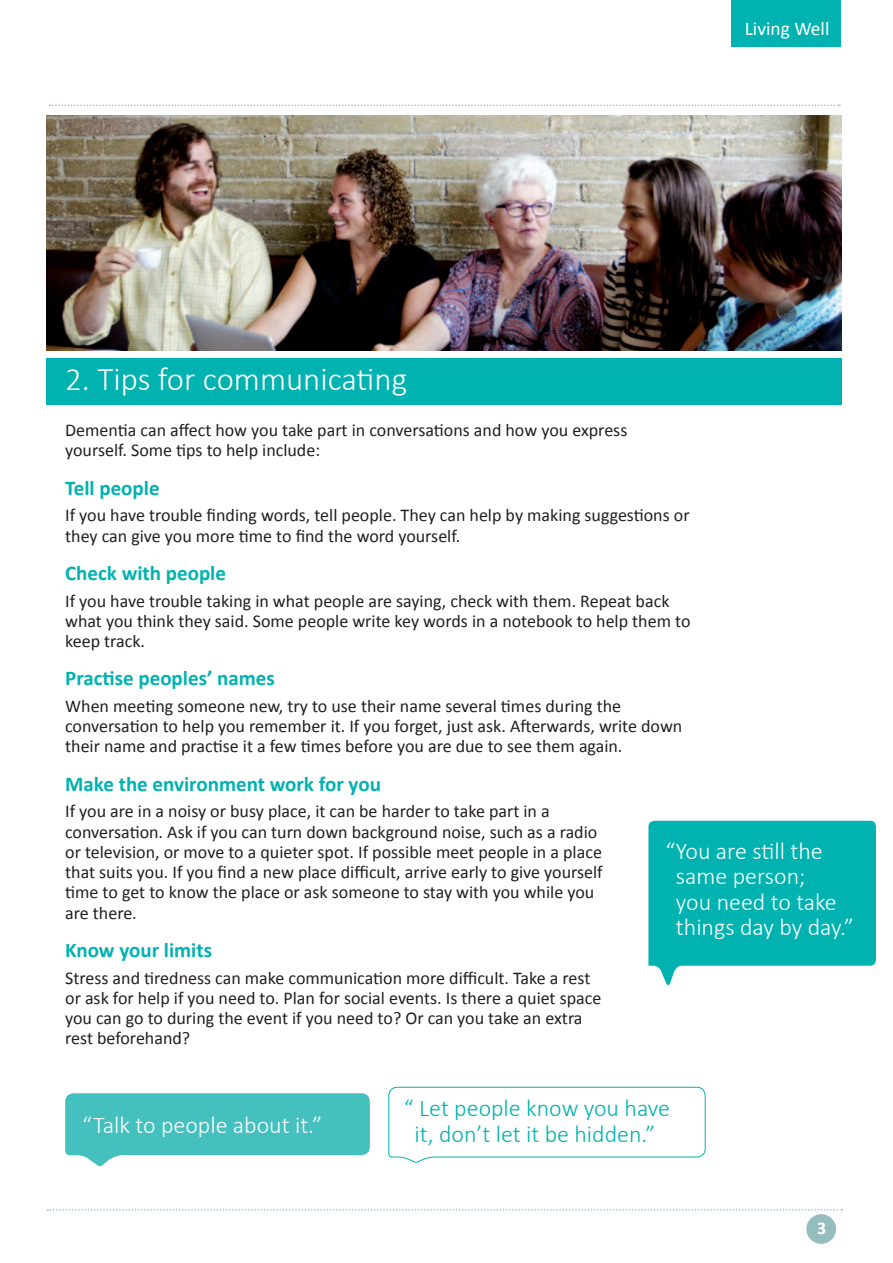
<style>
.page{position:relative;width:893px;height:1263px;background:#fff}
.page>*{position:absolute;margin:0;border:0;box-sizing:border-box;transform-origin:0 0}
.Body_Copy_Main_Headi{font:300 33px "Calibri";color:#fff}
.quote{font:300 24px/25.5px "Calibri";color:#fff}
.quote-2{font:300 24px/25.5px "Calibri";color:#00b2b0;text-align:center}
.Body_Copy_Sub_Headin{font:700 21px "Calibri";color:#00b2b0}
.t1{font:19.35px "Calibri";color:#fff}
.Body_Copy_-_Calibri{font:18px/20.2px "Calibri";color:#231f20}
.t2{font:700 18px "Calibri";color:#fff}
</style>
<div class="page">
<div style="left:806px;top:1214px;width:30px;height:30px;background:#95bdbe;border-radius:50%"></div>
<svg style="left:50px;top:105px;width:790px;height:1px"></svg>
<svg style="left:48px;top:1209px;width:794px;height:1px"></svg>
<div style="left:732px;top:0;width:109px;height:46px;background:#00b2b0"></div>
<div style="left:47px;top:358px;width:795px;height:47px;background:#00b2b0"></div>
<img style="left:47px;top:116px;width:795px;height:235px">
<svg style="left:388px;top:1086px;width:318px;height:77px"></svg>
<svg style="left:65px;top:1093px;width:305px;height:74px;background:#61c9c9"></svg>
<svg style="left:648px;top:821px;width:228px;height:165px;background:#1fbbb9"></svg>
<p class="t1" style="left:745px;top:16px;width:86px">Living Well</p>
<p class="Body_Copy_Main_Headi" style="left:65px;top:359px;width:343px">2. Tips for communicating</p>
<p class="Body_Copy_-_Calibri" style="left:65px;top:420px;width:564px">Dementia can affect how you take part in conversations and how you express yourself. Some tips to help include:</p>
<p class="Body_Copy_Sub_Headin" style="left:65px;top:474px;width:96px">Tell people</p>
<p class="Body_Copy_-_Calibri" style="left:65px;top:505px;width:626px">If you have trouble finding words, tell people. They can help by making suggestions or they can give you more time to find the word yourself.</p>
<p class="Body_Copy_Sub_Headin" style="left:65px;top:559px;width:162px">Check with people</p>
<p class="Body_Copy_-_Calibri" style="left:65px;top:590px;width:627px">If you have trouble taking in what people are saying, check with them. Repeat back what you think they said. Some people write key words in a notebook to help them to keep track.</p>
<p class="Body_Copy_Sub_Headin" style="left:65px;top:665px;width:211px">Practise peoples’ names</p>
<p class="Body_Copy_-_Calibri" style="left:65px;top:696px;width:619px">When meeting someone new, try to use their name several times during the conversation to help you remember it. If you forget, just ask. Afterwards, write down their name and practise it a few times before you are due to see them again.</p>
<p class="Body_Copy_Sub_Headin" style="left:65px;top:770px;width:317px">Make the environment work for you</p>
<p class="Body_Copy_-_Calibri" style="left:65px;top:801px;width:539px">If you are in a noisy or busy place, it can be harder to take part in a conversation. Ask if you can turn down background noise, such as a radio or television, or move to a quieter spot. If possible meet people in a place that suits you. If you find a new place difficult, arrive early to give yourself time to get to know the place or ask someone to stay with you while you are there.</p>
<p class="Body_Copy_Sub_Headin" style="left:65px;top:936px;width:148px">Know your limits</p>
<p class="Body_Copy_-_Calibri" style="left:65px;top:967px;width:538px">Stress and tiredness can make communication more difficult. Take a rest or ask for help if you need to. Plan for social events. Is there a quiet space you can go to during the event if you need to? Or can you take an extra rest beforehand?</p>
<p class="quote" style="left:676px;top:837px;width:179px;text-indent:-11px">“You are still the same person;<br>you need to take things day by day.”</p>
<p class="quote" style="left:82px;top:1111px;width:241px">“Talk to people about it.”</p>
<p class="quote-2" style="left:404px;top:1094px;width:268px">“ Let people know you have it, don’t let it be hidden.”</p>
<p class="t2" style="left:817px;top:1216px;width:11px">3</p>
</div>
